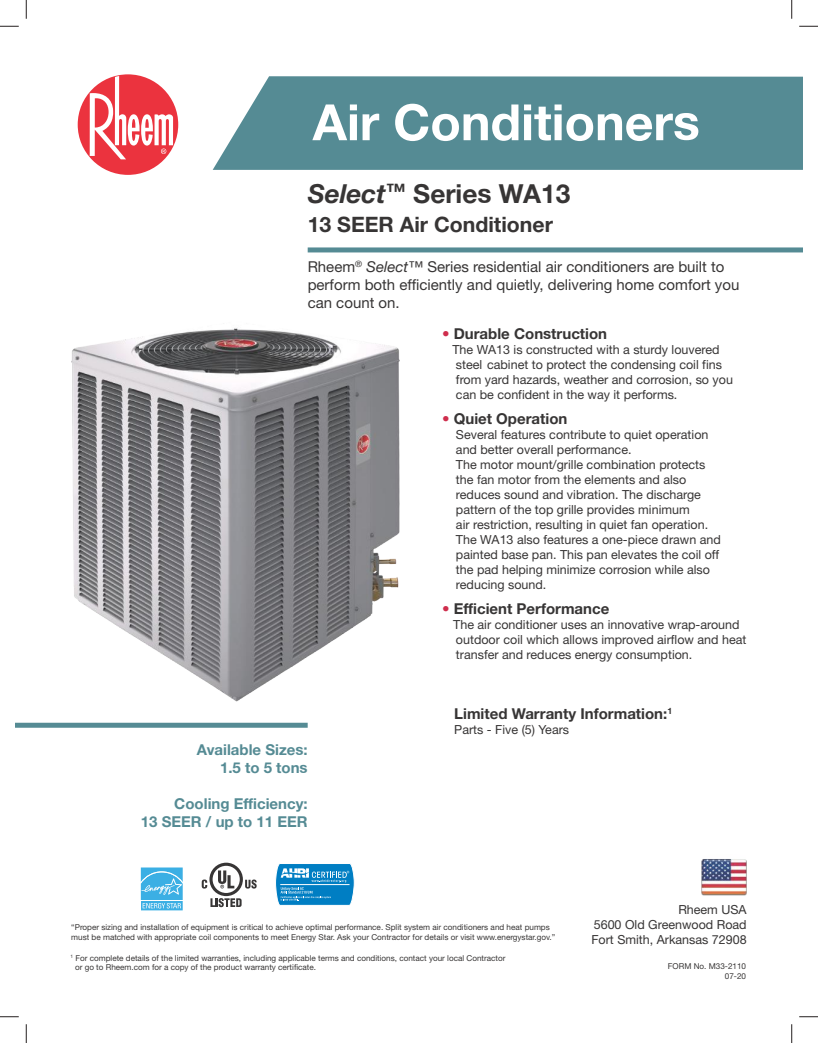
<style>
.page{position:relative;width:818px;height:1043px;background:#fff}
.page>*{position:absolute;margin:0;border:0;box-sizing:border-box;transform-origin:0 0}
.t1{font:700 50px "Rheem Sans";color:#fff}
.t2{font:700 26.25px "Rheem Sans";color:#373535}
.t3{font:700 21.25px "Rheem Sans";color:#373535}
.t4{font:15px/18px "Rheem Sans";color:#373535}
.t5{font:700 15px "Rheem Sans";color:#373535}
.t6{font:700 15px/18px "Rheem Sans";color:#558b94;text-align:right}
.t7{font:12.5px/15px "Rheem Sans";color:#373535}
.t8{font:8.12px/9.8px "Rheem Sans";color:#373535}
.s1{font-style:italic}
.s2{color:#cf2e4d}
</style>
<div class="page">
<div style="left:213px;top:76px;width:589px;height:94px;background:#558b94"></div>
<div style="left:78px;top:74px;width:100px;height:101px;background:#eb333e;border-radius:50%"></div>
<svg style="left:90px;top:76px;width:83px;height:83px"></svg>
<div style="left:308px;top:247px;width:494px;height:5px;background:#558b94"></div>
<div style="left:15px;top:722px;width:293px;height:5px;background:#558b94"></div>
<img style="left:71px;top:328px;width:329px;height:374px">
<svg style="left:209px;top:862px;width:34px;height:34px"></svg>
<svg style="left:212px;top:865px;width:28px;height:28px"></svg>
<svg style="left:210px;top:898px;width:31px;height:9px"></svg>
<svg style="left:202px;top:879px;width:5px;height:9px"></svg>
<svg style="left:245px;top:879px;width:11px;height:9px"></svg>
<svg style="left:218px;top:870px;width:16px;height:18px"></svg>
<svg style="left:275px;top:863px;width:79px;height:42px;background:#3598cf"></svg>
<img style="left:701px;top:859px;width:45px;height:37px">
<svg style="left:140px;top:867px;width:43px;height:44px;background:#64bfe9"></svg>
<svg style="left:0;top:25px;width:19px;height:2px"></svg>
<svg style="left:799px;top:25px;width:19px;height:2px"></svg>
<svg style="left:0;top:1016px;width:19px;height:1px"></svg>
<svg style="left:799px;top:1016px;width:19px;height:1px"></svg>
<svg style="left:25px;top:0;width:2px;height:19px"></svg>
<svg style="left:25px;top:1024px;width:2px;height:18px"></svg>
<svg style="left:791px;top:0;width:1px;height:19px"></svg>
<svg style="left:791px;top:1024px;width:1px;height:18px"></svg>
<h1 class="t1" style="left:312px;top:91px;width:388px">Air Conditioners</h1>
<h2 class="t2" style="left:308px;top:177px;width:264px"><span class="s1">Select</span><sup>™</sup> Series WA13</h2>
<h3 class="t3" style="left:308px;top:211px;width:247px">13 SEER Air Conditioner</h3>
<p class="t4" style="left:308px;top:258px;width:433px">Rheem<sup>®</sup> <span class="s1">Select</span>™ Series residential air conditioners are built to perform both efficiently and quietly, delivering home comfort you can count on.</p>
<p class="t5" style="left:442px;top:324px;width:167px"><span class="s2">•</span> Durable Construction</p>
<p class="t7" style="left:452px;top:341px;width:282px">The WA13 is constructed with a sturdy louvered steel cabinet to protect the condensing coil fins from yard hazards, weather and corrosion, so you can be confident in the way it performs.</p>
<p class="t5" style="left:442px;top:409px;width:127px"><span class="s2">•</span> Quiet Operation</p>
<p class="t7" style="left:456px;top:426px;width:266px">Several features contribute to quiet operation and better overall performance.<br>The motor mount/grille combination protects the fan motor from the elements and also reduces sound and vibration. The discharge pattern of the top grille provides minimum<br>air restriction, resulting in quiet fan operation.<br>The WA13 also features a one-piece drawn and painted base pan. This pan elevates the coil off the pad helping minimize corrosion while also reducing sound.</p>
<p class="t5" style="left:442px;top:599px;width:169px"><span class="s2">•</span> Efficient Performance</p>
<p class="t7" style="left:453px;top:616px;width:295px">The air conditioner uses an innovative wrap-around outdoor coil which allows improved airflow and heat transfer and reduces energy consumption.</p>
<p class="t6" style="left:197px;top:740px;width:112px">Available Sizes:<br>1.5 to 5 tons</p>
<p class="t6" style="left:141px;top:794px;width:168px">Cooling Efficiency:<br>13 SEER / up to 11 EER</p>
<p class="t5" style="left:454px;top:703px;width:219px">Limited Warranty Information:<sup>1</sup></p>
<p class="t7" style="left:454px;top:721px;width:116px">Parts - Five (5) Years</p>
<p class="t8" style="left:71px;top:921px;width:485px">“Proper sizing and installation of equipment is critical to achieve optimal performance. Split system air conditioners and heat pumps must be matched with appropriate coil components to meet Energy Star. Ask your Contractor for details or visit www.energystar.gov.”</p>
<p class="t8" style="left:75px;top:952px;width:432px;text-indent:-5px"><sup>1</sup> For complete details of the limited warranties, including applicable terms and conditions, contact your local Contractor or go to Rheem.com for a copy of the product warranty certificate.</p>
<p class="t7" style="left:591px;top:902px;width:157px;text-align:justify;text-indent:87px">Rheem USA 5600 Old Greenwood Road Fort Smith, Arkansas 72908</p>
<p class="t8" style="left:668px;top:961px;width:80px;text-align:right">FORM No. M33-2110<br>07-20</p>
</div>
